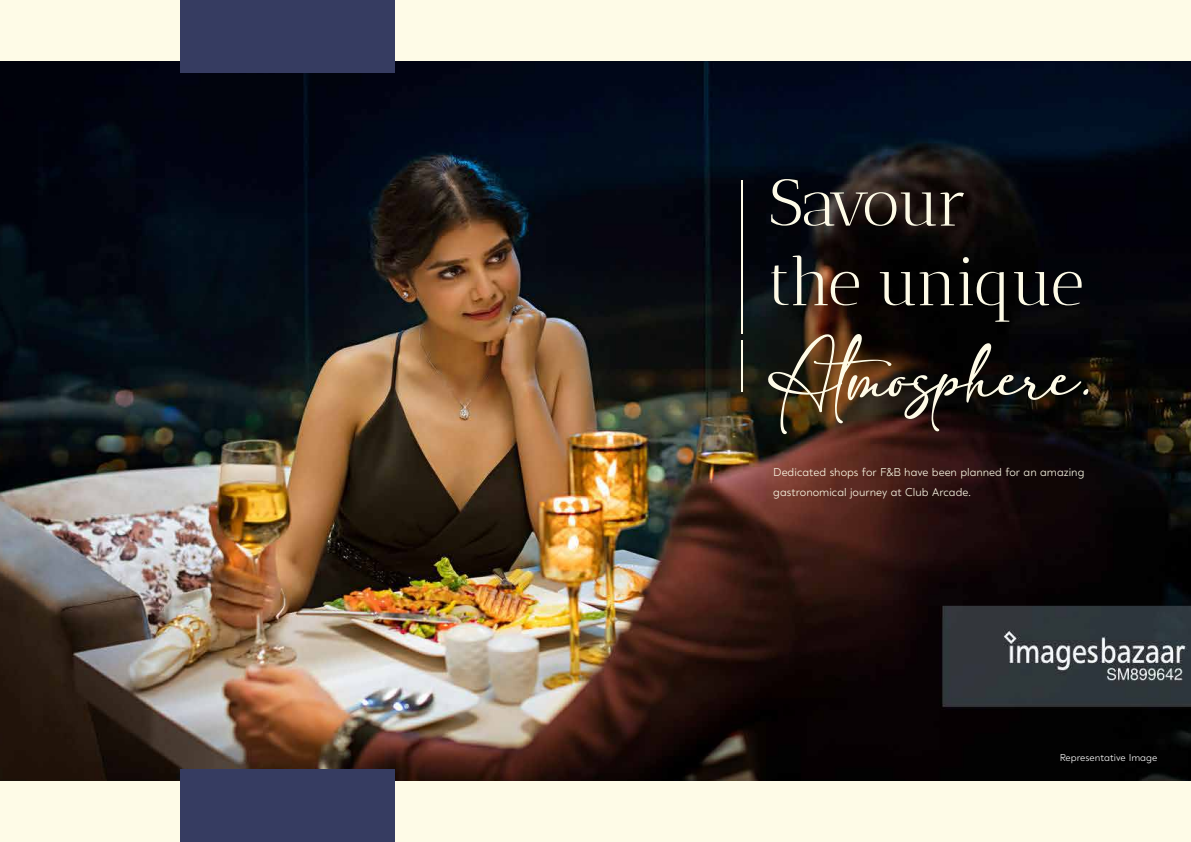
<style>
.page{position:relative;width:1191px;height:842px;background:#fefbe7}
.page>*{position:absolute;margin:0;border:0;box-sizing:border-box;transform-origin:0 0}
.t1{font:66.3px/79.6px "Antic Didone";letter-spacing:-.04em;color:#fefbe7}
.t2{font:50.5px "adelia";letter-spacing:-.04em;color:#fefbe7}
.t3{font:300 11px/20px "Grava";color:#fefbe7}
.t4{font:300 9.6px "Grava";color:#fff}
</style>
<div class="page">
<img style="left:0;top:61px;width:1190px;height:720px">
<div style="left:181px;top:0;width:214px;height:72px;background:#363c61"></div>
<div style="left:181px;top:770px;width:214px;height:72px;background:#363c61"></div>
<hr style="left:741px;top:180px;width:1px;height:153px;background:#fefbe7">
<hr style="left:741px;top:341px;width:1px;height:51px;background:#fefbe7">
<h1 class="t1" style="left:768px;top:163px;width:317px">Savour<br>the unique</h1>
<h2 class="t2" style="left:768px;top:351px;width:331px">Atmosphere.</h2>
<p class="t3" style="left:773px;top:462px;width:313px">Dedicated shops for F&amp;B have been planned for an amazing gastronomical journey at Club Arcade.</p>
<p class="t4" style="left:1059px;top:751px;width:99px">Representative Image</p>
</div>
